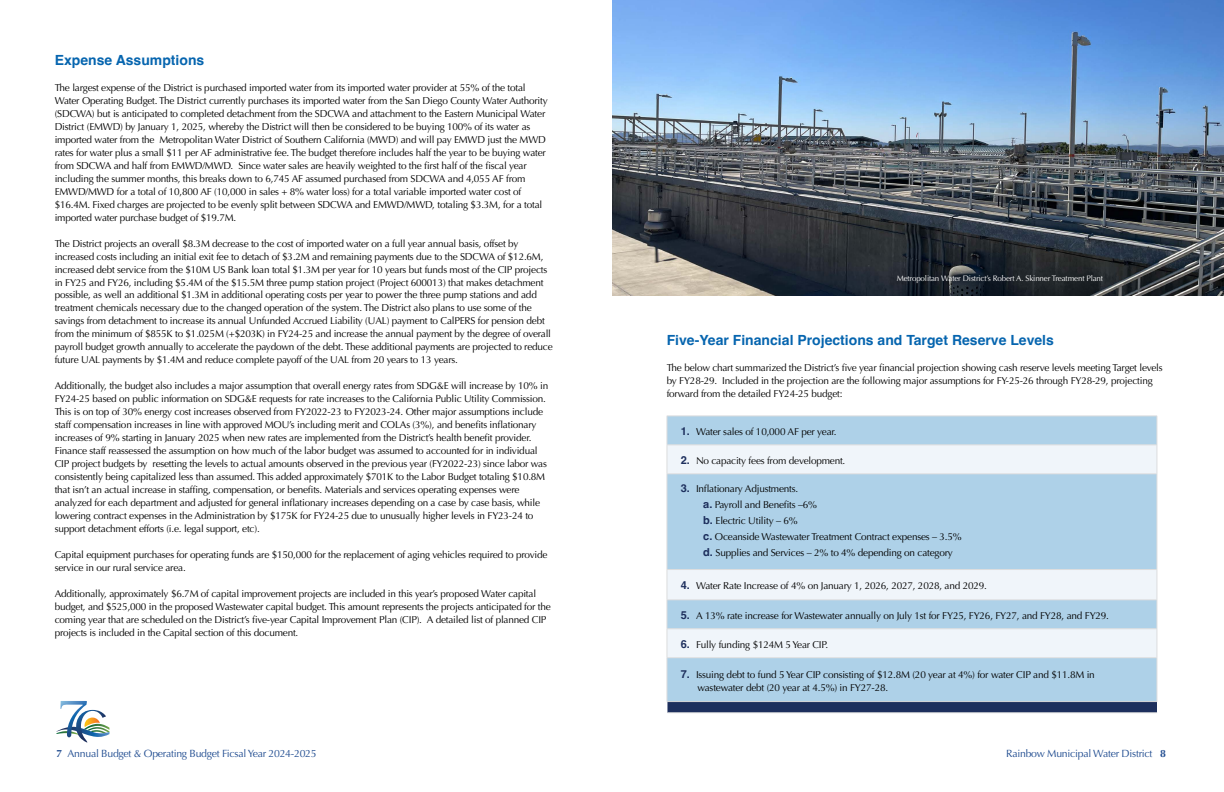
<style>
.page{position:relative;width:1224px;height:792px;background:#fff}
.page>*{position:absolute;margin:0;border:0;box-sizing:border-box;transform-origin:0 0}
.t1{font:700 14px "Helvetica";color:#0665af}
.t2{font:10.5px "Optima";letter-spacing:-.025em;color:#204c90}
.t3{font:10px/13px "Optima";letter-spacing:-.02em;color:#000}
.t4{font:8px "Optima";letter-spacing:-.02em;color:#fff}
.s1{font-family:"Helvetica";font-weight:700;font-size:11px;color:#1d2f5d}
.s2{font-weight:700}
</style>
<div class="page">
<svg style="left:56px;top:701px;width:53px;height:42px"></svg>
<div style="left:668px;top:417px;width:489px;height:284px;background:#aed1e8"></div>
<svg style="left:668px;top:446px;width:489px;height:211px;fill:#aed1e8"></svg>
<div style="left:667px;top:702px;width:490px;height:11px;background:#1d2f5d"></div>
<hr style="left:667px;top:712px;width:490px;height:1px;background:#dcddde">
<hr style="left:667px;top:416px;width:490px;height:1px;background:#dcddde">
<hr style="left:667px;top:445px;width:490px;height:1px;background:#dcddde">
<svg style="left:667px;top:416px;width:1px;height:58px"></svg>
<hr style="left:667px;top:474px;width:490px;height:1px;background:#dcddde">
<hr style="left:667px;top:474px;width:1px;height:95px;background:#dcddde">
<hr style="left:667px;top:569px;width:490px;height:1px;background:#dcddde">
<hr style="left:667px;top:570px;width:1px;height:30px;background:#dcddde">
<hr style="left:667px;top:600px;width:490px;height:1px;background:#dcddde">
<hr style="left:667px;top:629px;width:490px;height:1px;background:#dcddde">
<svg style="left:667px;top:600px;width:1px;height:57px"></svg>
<hr style="left:667px;top:657px;width:490px;height:1px;background:#dcddde">
<hr style="left:667px;top:658px;width:1px;height:43px;background:#dcddde">
<hr style="left:667px;top:701px;width:490px;height:1px;background:#dcddde">
<svg style="left:1157px;top:416px;width:1px;height:58px"></svg>
<hr style="left:1157px;top:474px;width:1px;height:96px;background:#dcddde">
<hr style="left:1157px;top:570px;width:1px;height:30px;background:#dcddde">
<svg style="left:1157px;top:600px;width:1px;height:58px"></svg>
<hr style="left:1157px;top:658px;width:1px;height:43px;background:#dcddde">
<img style="left:612px;top:0;width:612px;height:295px">
<h1 class="t1" style="left:55px;top:51px;width:151px">Expense Assumptions</h1>
<p class="t3" style="left:55px;top:81px;width:494px">The largest expense of the District is purchased imported water from its imported water provider at 55% of the total Water Operating Budget. The District currently purchases its imported water from the San Diego County Water Authority (SDCWA) but is anticipated to completed detachment from the SDCWA and attachment to the Eastern Municipal Water District (EMWD) by January 1, 2025, whereby the District will then be considered to be buying 100% of its water as imported water from the Metropolitan Water District of Southern California (MWD) and will pay EMWD just the MWD rates for water plus a small $11 per AF administrative fee. The budget therefore includes half the year to be buying water from SDCWA and half from EMWD/MWD. Since water sales are heavily weighted to the first half of the fiscal year including the summer months, this breaks down to 6,745 AF assumed purchased from SDCWA and 4,055 AF from EMWD/MWD for a total of 10,800 AF (10,000 in sales + 8% water loss) for a total variable imported water cost of $16.4M. Fixed charges are projected to be evenly split between SDCWA and EMWD/MWD, totaling $3.3M, for a total imported water purchase budget of $19.7M.</p>
<p class="t3" style="left:55px;top:237px;width:500px">The District projects an overall $8.3M decrease to the cost of imported water on a full year annual basis, offset by increased costs including an initial exit fee to detach of $3.2M and remaining payments due to the SDCWA of $12.6M, increased debt service from the $10M US Bank loan total $1.3M per year for 10 years but funds most of the CIP projects in FY25 and FY26, including $5.4M of the $15.5M three pump station project (Project 600013) that makes detachment possible, as well an additional $1.3M in additional operating costs per year to power the three pump stations and add treatment chemicals necessary due to the changed operation of the system. The District also plans to use some of the savings from detachment to increase its annual Unfunded Accrued Liability (UAL) payment to CalPERS for pension debt from the minimum of $855K to $1.025M (+$203K) in FY24-25 and increase the annual payment by the degree of overall payroll budget growth annually to accelerate the paydown of the debt. These additional payments are projected to reduce future UAL payments by $1.4M and reduce complete payoff of the UAL from 20 years to 13 years.</p>
<p class="t3" style="left:55px;top:380px;width:495px">Additionally, the budget also includes a major assumption that overall energy rates from SDG&amp;E will increase by 10% in FY24-25 based on public information on SDG&amp;E requests for rate increases to the California Public Utility Commission.<br>This is on top of 30% energy cost increases observed from FY2022-23 to FY2023-24. Other major assumptions include staff compensation increases in line with approved MOU’s including merit and COLAs (3%), and benefits inflationary increases of 9% starting in January 2025 when new rates are implemented from the District’s health benefit provider.<br>Finance staff reassessed the assumption on how much of the labor budget was assumed to accounted for in individual CIP project budgets by resetting the levels to actual amounts observed in the previous year (FY2022-23) since labor was consistently being capitalized less than assumed. This added approximately $701K to the Labor Budget totaling $10.8M that isn’t an actual increase in staffing, compensation, or benefits. Materials and services operating expenses were analyzed for each department and adjusted for general inflationary increases depending on a case by case basis, while lowering contract expenses in the Administration by $175K for FY24-25 due to unusually higher levels in FY23-24 to support detachment efforts (i.e. legal support, etc).</p>
<p class="t3" style="left:55px;top:549px;width:494px">Capital equipment purchases for operating funds are $150,000 for the replacement of aging vehicles required to provide service in our rural service area.</p>
<p class="t3" style="left:55px;top:588px;width:498px">Additionally, approximately $6.7M of capital improvement projects are included in this year’s proposed Water capital budget, and $525,000 in the proposed Wastewater capital budget. This amount represents the projects anticipated for the coming year that are scheduled on the District’s five-year Capital Improvement Plan (CIP). A detailed list of planned CIP projects is included in the Capital section of this document.</p>
<p class="t4" style="left:897px;top:274px;width:208px">Metropolitan Water District’s Robert A. Skinner Treatment Plant</p>
<h1 class="t1" style="left:667px;top:331px;width:389px">Five-Year Financial Projections and Target Reserve Levels</h1>
<p class="t3" style="left:667px;top:361px;width:498px">The below chart summarized the District’s five year financial projection showing cash reserve levels meeting Target levels by FY28-29. Included in the projection are the following major assumptions for FY-25-26 through FY28-29, projecting forward from the detailed FY24-25 budget:</p>
<p class="t3" style="left:681px;top:425px;width:157px"><span class="s1">1.</span> Water sales of 10,000 AF per year.</p>
<p class="t3" style="left:681px;top:454px;width:166px"><span class="s1">2.</span> No capacity fees from development.</p>
<p class="t3" style="left:703px;top:481px;width:260px;line-height:16px;text-indent:-22px"><span class="s1">3.</span> Inflationary Adjustments.<br><span class="s1">a.</span> Payroll and Benefits –6%<br><span class="s1">b.</span> Electric Utility – 6%<br><span class="s1">c.</span> Oceanside Wastewater Treatment Contract expenses – 3.5% <span class="s1">d.</span> Supplies and Services – 2% to 4% depending on category</p>
<p class="t3" style="left:681px;top:580px;width:308px"><span class="s1">4.</span> Water Rate Increase of 4% on January 1, 2026, 2027, 2028, and 2029.</p>
<p class="t3" style="left:681px;top:609px;width:430px"><span class="s1">5.</span> A 13% rate increase for Wastewater annually on July 1st for FY25, FY26, FY27, and FY28, and FY29.</p>
<p class="t3" style="left:681px;top:638px;width:149px"><span class="s1">6.</span> Fully funding $124M 5 Year CIP.</p>
<p class="t3" style="left:697px;top:668px;width:399px;text-indent:-17px"><span class="s1">7.</span> Issuing debt to fund 5 Year CIP consisting of $12.8M (20 year at 4%) for water CIP and $11.8M in wastewater debt (20 year at 4.5%) in FY27-28.</p>
<p class="t2" style="left:57px;top:748px;width:262px"><span class="s2">7</span> Annual Budget &amp; Operating Budget Ficsal Year 2024-2025</p>
<p class="t2" style="left:1006px;top:748px;width:161px">Rainbow Municipal Water District <span class="s2">8</span></p>
</div>
